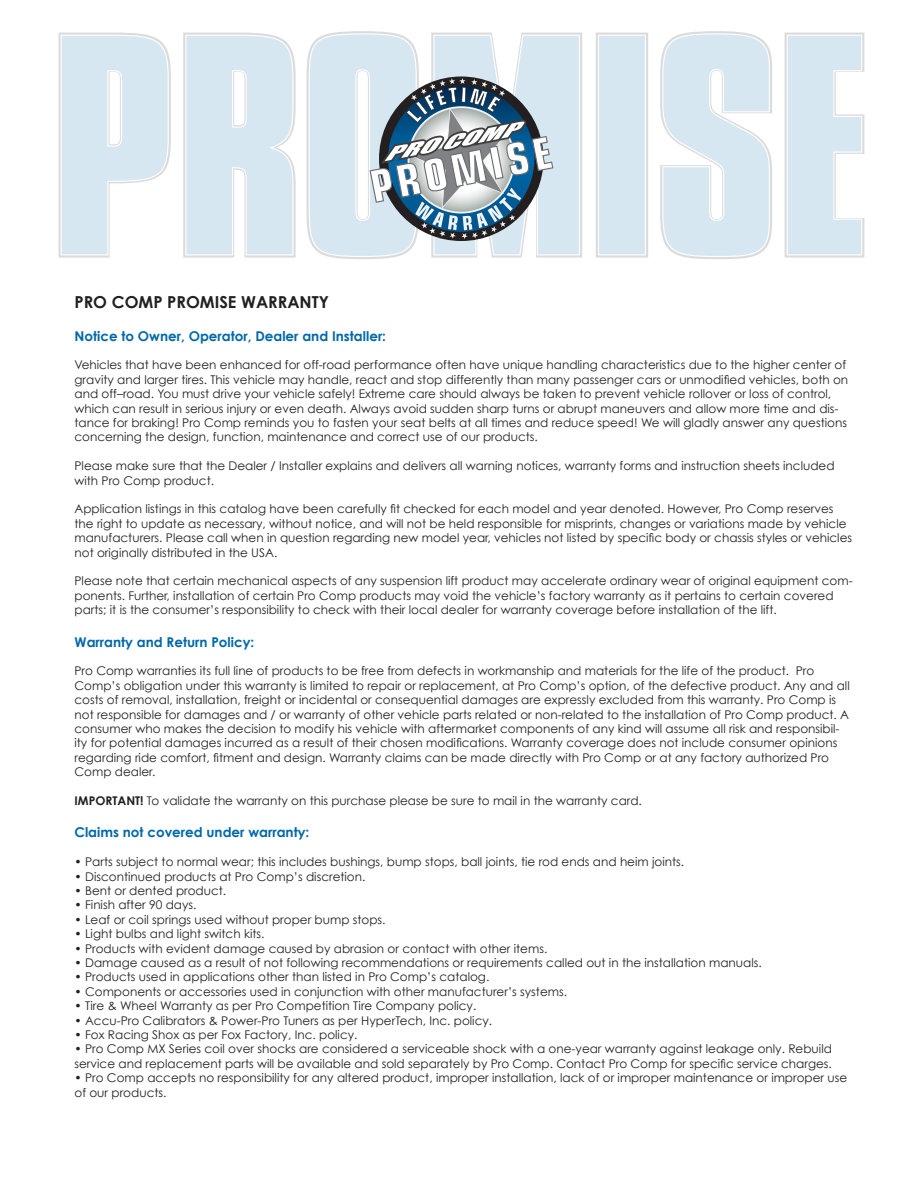
<style>
.page{position:relative;width:918px;height:1188px;background:#fff}
.page>*{position:absolute;margin:0;border:0;box-sizing:border-box;transform-origin:0 0}
.t1{font:700 16.5px "Century Gothic";color:#231f20}
.t2{font:700 13.5px "Century Gothic";color:#0068a9}
.t3{font:12px/14.4px "Century Gothic";color:#231f20}
.s1{font-weight:700}
</style>
<div class="page">
<svg style="left:58px;top:32px;width:113px;height:226px"></svg>
<svg style="left:183px;top:32px;width:113px;height:226px;background:#dce9f1"></svg>
<div style="left:598px;top:35px;width:48px;height:220px;background:#d7e7f1;border:1px solid #f2f3f4"></div>
<svg style="left:660px;top:31px;width:112px;height:228px"></svg>
<svg style="left:784px;top:32px;width:81px;height:226px"></svg>
<svg style="left:306px;top:31px;width:276px;height:228px"></svg>
<p class="t1" style="left:75px;top:292px;width:256px">PRO COMP PROMISE WARRANTY</p>
<p class="t2" style="left:75px;top:327px;width:313px">Notice to Owner, Operator, Dealer and Installer:</p>
<p class="t3" style="left:75px;top:358px;width:775px">Vehicles that have been enhanced for off-road performance often have unique handling characteristics due to the higher center of gravity and larger tires. This vehicle may handle, react and stop differently than many passenger cars or unmodified vehicles, both on and off–road. You must drive your vehicle safely! Extreme care should always be taken to prevent vehicle rollover or loss of control, which can result in serious injury or even death. Always avoid sudden sharp turns or abrupt maneuvers and allow more time and dis&shy;tance for braking! Pro Comp reminds you to fasten your seat belts at all times and reduce speed! We will gladly answer any questions concerning the design, function, maintenance and correct use of our products.</p>
<p class="t3" style="left:75px;top:459px;width:762px">Please make sure that the Dealer / Installer explains and delivers all warning notices, warranty forms and instruction sheets included with Pro Comp product.</p>
<p class="t3" style="left:75px;top:502px;width:779px">Application listings in this catalog have been carefully fit checked for each model and year denoted. However, Pro Comp reserves the right to update as necessary, without notice, and will not be held responsible for misprints, changes or variations made by vehicle manufacturers. Please call when in question regarding new model year, vehicles not listed by specific body or chassis styles or vehicles not originally distributed in the USA.</p>
<p class="t3" style="left:75px;top:574px;width:780px">Please note that certain mechanical aspects of any suspension lift product may accelerate ordinary wear of original equipment com&shy;ponents. Further, installation of certain Pro Comp products may void the vehicle’s factory warranty as it pertains to certain covered parts; it is the consumer’s responsibility to check with their local dealer for warranty coverage before installation of the lift.</p>
<p class="t2" style="left:75px;top:633px;width:181px">Warranty and Return Policy:</p>
<p class="t3" style="left:75px;top:664px;width:777px">Pro Comp warranties its full line of products to be free from defects in workmanship and materials for the life of the product. Pro Comp’s obligation under this warranty is limited to repair or replacement, at Pro Comp’s option, of the defective product. Any and all costs of removal, installation, freight or incidental or consequential damages are expressly excluded from this warranty. Pro Comp is not responsible for damages and / or warranty of other vehicle parts related or non-related to the installation of Pro Comp product. A consumer who makes the decision to modify his vehicle with aftermarket components of any kind will assume all risk and responsibil&shy;ity for potential damages incurred as a result of their chosen modifications. Warranty coverage does not include consumer opinions regarding ride comfort, fitment and design. Warranty claims can be made directly with Pro Comp or at any factory authorized Pro Comp dealer.</p>
<p class="t3" style="left:75px;top:793px;width:569px"><span class="s1">IMPORTANT!</span> To validate the warranty on this purchase please be sure to mail in the warranty card.</p>
<p class="t2" style="left:75px;top:824px;width:236px">Claims not covered under warranty:</p>
<p class="t3" style="left:75px;top:855px;width:611px">• Parts subject to normal wear; this includes bushings, bump stops, ball joints, tie rod ends and heim joints.</p>
<p class="t3" style="left:75px;top:869px;width:292px">• Discontinued products at Pro Comp’s discretion.</p>
<p class="t3" style="left:75px;top:883px;width:153px">• Bent or dented product.</p>
<p class="t3" style="left:75px;top:898px;width:124px">• Finish after 90 days.</p>
<p class="t3" style="left:75px;top:912px;width:313px">• Leaf or coil springs used without proper bump stops.</p>
<p class="t3" style="left:75px;top:927px;width:191px">• Light bulbs and light switch kits.</p>
<p class="t3" style="left:75px;top:941px;width:474px">• Products with evident damage caused by abrasion or contact with other items.</p>
<p class="t3" style="left:75px;top:955px;width:689px">• Damage caused as a result of not following recommendations or requirements called out in the installation manuals.</p>
<p class="t3" style="left:75px;top:970px;width:416px">• Products used in applications other than listed in Pro Comp’s catalog.</p>
<p class="t3" style="left:75px;top:984px;width:494px">• Components or accessories used in conjunction with other manufacturer’s systems.</p>
<p class="t3" style="left:75px;top:999px;width:403px">• Tire &amp; Wheel Warranty as per Pro Competition Tire Company policy.</p>
<p class="t3" style="left:75px;top:1013px;width:419px">• Accu-Pro Calibrators &amp; Power-Pro Tuners as per HyperTech, Inc. policy.</p>
<p class="t3" style="left:75px;top:1027px;width:285px">• Fox Racing Shox as per Fox Factory, Inc. policy.</p>
<p class="t3" style="left:75px;top:1042px;width:759px">• Pro Comp MX Series coil over shocks are considered a serviceable shock with a one-year warranty against leakage only. Rebuild service and replacement parts will be available and sold separately by Pro Comp. Contact Pro Comp for specific service charges.</p>
<p class="t3" style="left:75px;top:1071px;width:774px">• Pro Comp accepts no responsibility for any altered product, improper installation, lack of or improper maintenance or improper use of our products.</p>
</div>
